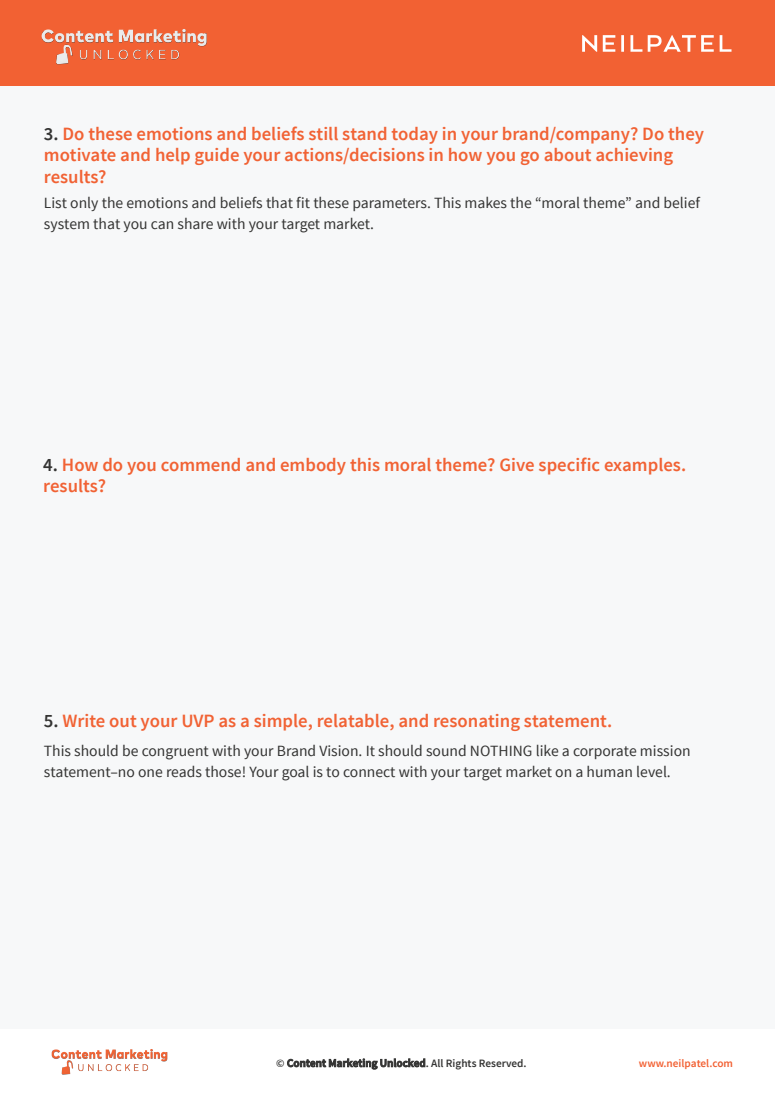
<style>
.page{position:relative;width:775px;height:1096px;background:#f7f8f9}
.page>*{position:absolute;margin:0;border:0;box-sizing:border-box;transform-origin:0 0}
.t1{font:600 18.75px/21.2px "Source Sans Pro";color:#f16234}
.t2{font:15.62px/21.2px "Source Sans Pro";color:#343433}
.t3{font:600 11.25px "Source Sans Pro";color:#343433}
.t4{font:600 11.25px "Source Sans Pro";color:#f26133}
.s1{color:#343433}
</style>
<div class="page">
<div style="left:0;top:0;width:775px;height:86px;background:#f26133"></div>
<svg style="left:582px;top:35px;width:15px;height:17px"></svg>
<svg style="left:603px;top:35px;width:12px;height:17px"></svg>
<svg style="left:648px;top:35px;width:66px;height:17px"></svg>
<svg style="left:631px;top:35px;width:11px;height:17px"></svg>
<svg style="left:720px;top:35px;width:12px;height:17px"></svg>
<svg style="left:621px;top:35px;width:3px;height:17px"></svg>
<div style="left:0;top:1029px;width:775px;height:67px;background:#fff"></div>
<img style="left:42px;top:29px;width:165px;height:36px">
<img style="left:52px;top:1049px;width:116px;height:26px">
<p class="t1" style="left:44px;top:124px;width:662px"><span class="s1">3.</span> Do these emotions and beliefs still stand today in your brand/company? Do they motivate and help guide your actions/decisions in how you go about achieving results?</p>
<p class="t2" style="left:44px;top:192px;width:658px">List only the emotions and beliefs that fit these parameters. This makes the “moral theme” and belief system that you can share with your target market.</p>
<p class="t1" style="left:43px;top:454px;width:644px"><span class="s1">4.</span> How do you commend and embody this moral theme? Give specific examples. results?</p>
<p class="t1" style="left:44px;top:710px;width:570px"><span class="s1">5.</span> Write out your UVP as a simple, relatable, and resonating statement.</p>
<p class="t2" style="left:44px;top:740px;width:648px">This should be congruent with your Brand Vision. It should sound NOTHING like a corporate mission statement–no one reads those! Your goal is to connect with your target market on a human level.</p>
<p class="t3" style="left:276px;top:1056px;width:252px">© Content Marketing Unlocked. All Rights Reserved.</p>
<p class="t4" style="left:639px;top:1056px;width:96px">www.neilpatel.com</p>
</div>
